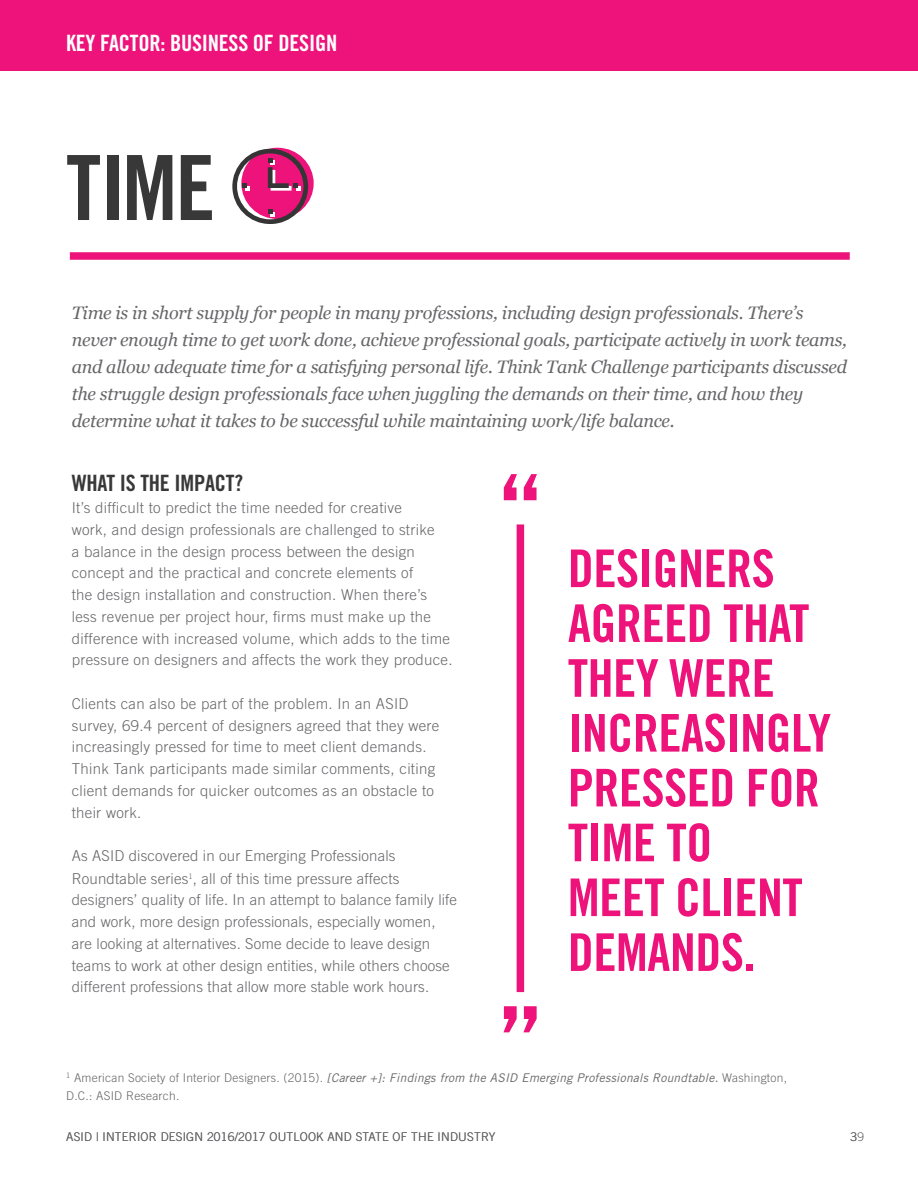
<style>
.page{position:relative;width:918px;height:1188px;background:#fff}
.page>*{position:absolute;margin:0;border:0;box-sizing:border-box;transform-origin:0 0}
.t1{font:108px "Trade Gothic LT Std Bd Cn 20";color:#ed137a}
.t2{font:90px "Trade Gothic LT Std Bd Cn 20";color:#383839}
.t3{font:52.05px/54.9px "Trade Gothic LT Std Bd Cn 20";letter-spacing:-.01em;color:#ed137a}
.t4{font:22.5px "Trade Gothic LT Std Bd Cn 20";letter-spacing:-.01em;color:#fff}
.t5{font:22.5px "Trade Gothic LT Std Bd Cn 20";letter-spacing:-.01em;color:#383839}
.t6{font:italic 18px/27px "Georgia";letter-spacing:-.015em;color:#67676a}
.t7{font:300 15px/21.8px "Trade Gothic LT Std";letter-spacing:.02em;color:#67676a}
.t8{font:300 12px/18px "Trade Gothic LT Std";letter-spacing:.02em;color:#67676a}
.s1{font-weight:400;font-style:italic}
</style>
<div class="page">
<svg style="left:241px;top:148px;width:73px;height:71px"></svg>
<div style="left:0;top:0;width:918px;height:71px;background:#ed137a"></div>
<div style="left:70px;top:252px;width:780px;height:8px;background:#ed137a"></div>
<div style="left:517px;top:524px;width:7px;height:468px;background:#ed137a"></div>
<svg style="left:232px;top:149px;width:76px;height:75px"></svg>
<h3 class="t4" style="left:66px;top:30px;width:273px">KEY FACTOR: BUSINESS OF DESIGN</h3>
<h2 class="t2" style="left:66px;top:133px;width:151px">TIME</h2>
<p class="t6" style="left:72px;top:299px;width:777px">Time is in short supply for people in many professions, including design professionals. There’s never enough time to get work done, achieve professional goals, participate actively in work teams, and allow adequate time for a satisfying personal life. Think Tank Challenge participants discussed the struggle design professionals face when juggling the demands on their time, and how they determine what it takes to be successful while maintaining work/life balance.</p>
<h3 class="t5" style="left:72px;top:470px;width:173px">WHAT IS THE IMPACT?</h3>
<p class="t7" style="left:72px;top:497px;width:382px">It’s difficult to predict the time needed for creative<br>work, and design professionals are challenged to strike<br>a balance in the design process between the design concept and the practical and concrete elements of<br>the design installation and construction. When there’s less revenue per project hour, firms must make up the difference with increased volume, which adds to the time pressure on designers and affects the work they produce.</p>
<p class="t7" style="left:72px;top:693px;width:369px">Clients can also be part of the problem. In an ASID survey, 69.4 percent of designers agreed that they were increasingly pressed for time to meet client demands.<br>Think Tank participants made similar comments, citing client demands for quicker outcomes as an obstacle to their work.</p>
<p class="t7" style="left:72px;top:845px;width:387px">As ASID discovered in our Emerging Professionals Roundtable series<sup>1</sup>, all of this time pressure affects designers’ quality of life. In an attempt to balance family life and work, more design professionals, especially women, are looking at alternatives. Some decide to leave design teams to work at other design entities, while others choose different professions that allow more stable work hours.</p>
<h1 class="t1" style="left:496px;top:449px;width:49px">“</h1>
<h1 class="t1" style="left:496px;top:980px;width:49px">”</h1>
<h3 class="t3" style="left:568px;top:541px;width:265px">DESIGNERS<br>AGREED THAT<br>THEY WERE<br>INCREASINGLY<br>PRESSED FOR<br>TIME TO<br>MEET CLIENT<br>DEMANDS.</h3>
<p class="t8" style="left:66px;top:1069px;width:722px"><sup>1</sup> American Society of Interior Designers. (2015). <span class="s1">[Career +]: Findings from the ASID Emerging Professionals Roundtable.</span> Washington,<br>D.C.: ASID Research.</p>
<p class="t8" style="left:66px;top:1127px;width:431px">ASID | INTERIOR DESIGN 2016/2017 OUTLOOK AND STATE OF THE INDUSTRY</p>
<p class="t8" style="left:850px;top:1127px;width:15px">39</p>
</div>
